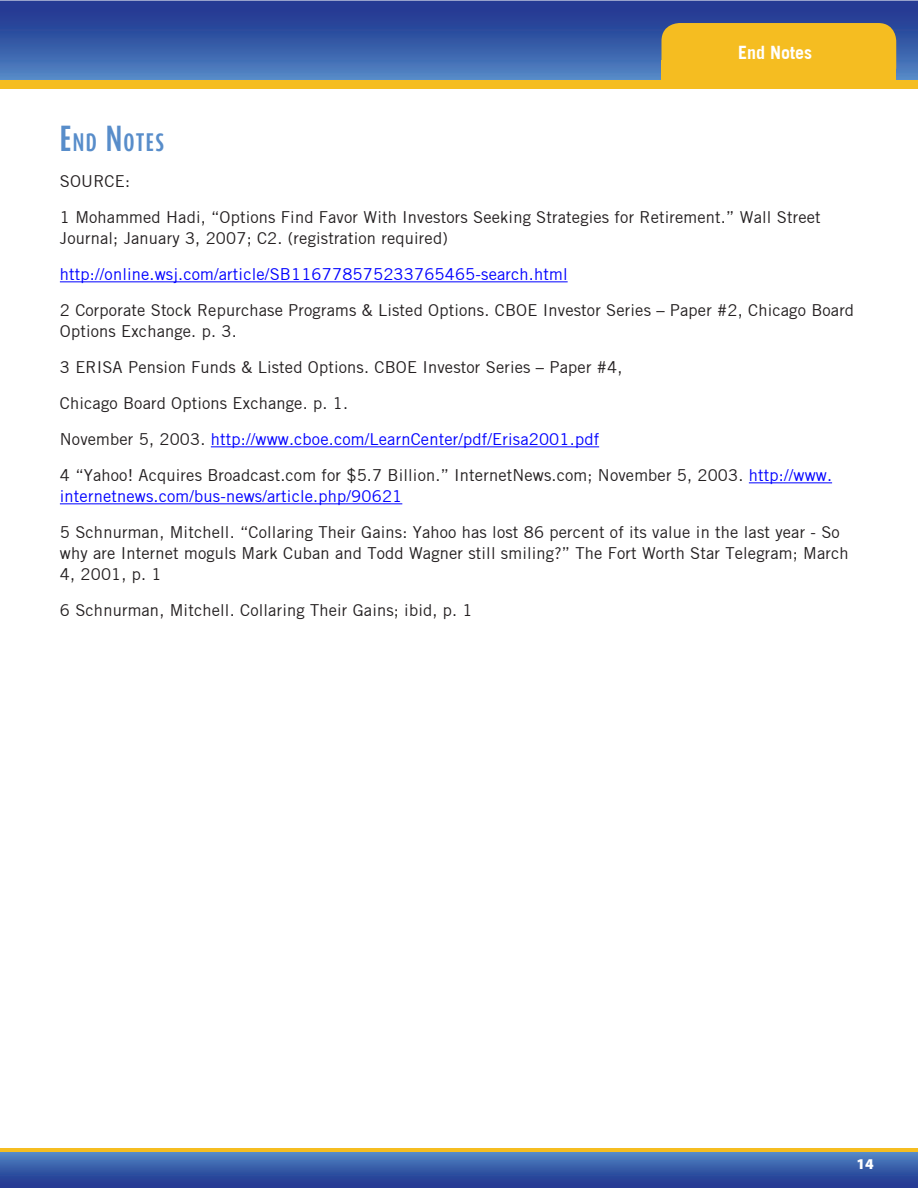
<style>
.page{position:relative;width:918px;height:1188px;background:#fff}
.page>*{position:absolute;margin:0;border:0;box-sizing:border-box;transform-origin:0 0}
.t1{font:700 21px "Dax Compact";letter-spacing:.055em;color:#588dca}
.t2{font:700 18px "Trade Gothic";color:#fff}
.t3{font:16.5px/21px "Trade Gothic";letter-spacing:.01em;color:#231f20}
.t4{font:16.5px "Trade Gothic";letter-spacing:.01em;color:#00f}
.t5{font:900 15px "Myriad Pro";color:#fff}
.s1{font-size:30px}
.s2{color:#231f20}
.s3{color:#00f}
</style>
<div class="page">
<svg style="left:0;top:1px;width:918px;height:79px;background:#3557a5"></svg>
<svg style="left:0;top:1152px;width:918px;height:36px;background:#375ba8"></svg>
<hr style="left:0;top:1148px;width:918px;height:4px;background:#f5bd21">
<div style="left:0;top:80px;width:918px;height:9px;background:#f5bd21"></div>
<div style="left:661px;top:23px;width:235px;height:62px;background:#f5bd21;border-radius:18px"></div>
<div style="left:661px;top:60px;width:235px;height:24px;background:#f5bd21"></div>
<hr style="left:60px;top:281px;width:508px;height:1px;background:#00f">
<hr style="left:211px;top:446px;width:388px;height:1px;background:#00f">
<hr style="left:749px;top:482px;width:83px;height:1px;background:#00f">
<hr style="left:60px;top:503px;width:342px;height:1px;background:#00f">
<p class="t2" style="left:738px;top:42px;width:75px">End Notes</p>
<p class="t1" style="left:60px;top:129px;width:106px"><span class="s1">E</span>ND <span class="s1">N</span>OTES</p>
<p class="t3" style="left:60px;top:171px;width:72px">SOURCE:</p>
<p class="t3" style="left:60px;top:207px;width:762px">1 Mohammed Hadi, “Options Find Favor With Investors Seeking Strategies for Retirement.” Wall Street<br>Journal; January 3, 2007; C2. (registration required)</p>
<p class="t4" style="left:60px;top:264px;width:509px">http://online.wsj.com/article/SB116778575233765465-search.html</p>
<p class="t3" style="left:60px;top:300px;width:796px">2 Corporate Stock Repurchase Programs &amp; Listed Options. CBOE Investor Series – Paper #2, Chicago Board<br>Options Exchange. p. 3.</p>
<p class="t3" style="left:60px;top:357px;width:564px">3 ERISA Pension Funds &amp; Listed Options. CBOE Investor Series – Paper #4,</p>
<p class="t3" style="left:60px;top:393px;width:290px">Chicago Board Options Exchange. p. 1.</p>
<p class="t4" style="left:60px;top:429px;width:541px"><span class="s2">November 5, 2003.</span> http://www.cboe.com/LearnCenter/pdf/Erisa2001.pdf</p>
<p class="t3" style="left:60px;top:465px;width:774px">4 “Yahoo! Acquires Broadcast.com for $5.7 Billion.” InternetNews.com; November 5, 2003. <span class="s3">http://www. internetnews.com/bus-news/article.php/90621</span></p>
<p class="t3" style="left:60px;top:522px;width:790px">5 Schnurman, Mitchell. “Collaring Their Gains: Yahoo has lost 86 percent of its value in the last year - So why are Internet moguls Mark Cuban and Todd Wagner still smiling?” The Fort Worth Star Telegram; March<br>4, 2001, p. 1</p>
<p class="t3" style="left:60px;top:600px;width:414px">6 Schnurman, Mitchell. Collaring Their Gains; ibid, p. 1</p>
<p class="t5" style="left:856px;top:1154px;width:19px">14</p>
</div>
